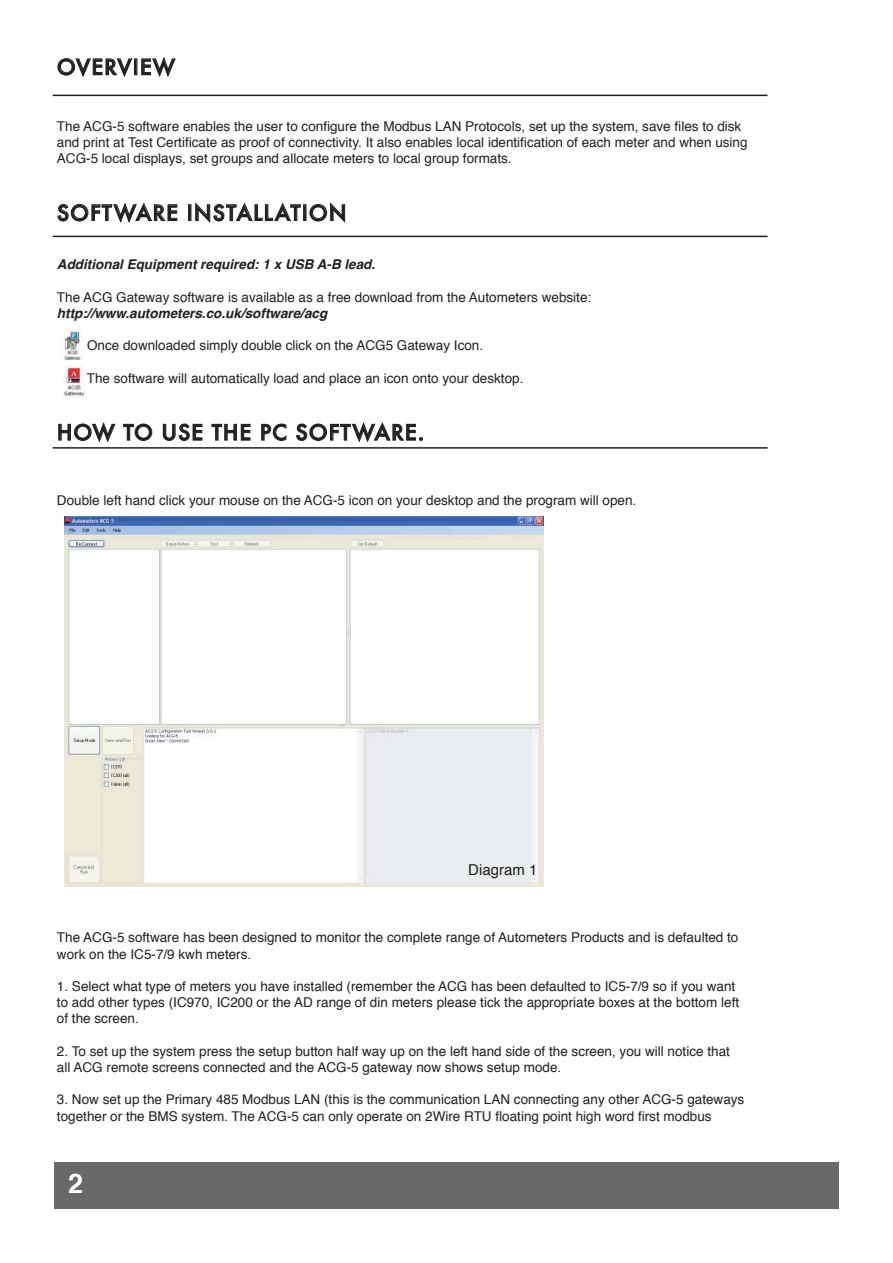
<style>
.page{position:relative;width:893px;height:1263px;background:#fff}
.page>*{position:absolute;margin:0;border:0;box-sizing:border-box;transform-origin:0 0}
.t1{font:700 27px "Helvetica";color:#fff}
.t2{font:500 21px "Futura";letter-spacing:.05em;color:#221f1f}
.t3{font:15px "Helvetica";color:#221f1f}
.t4{font:13.5px/16.2px "Helvetica";color:#221f1f}
.t5{font:italic 700 13.5px "Helvetica";color:#221f1f}
</style>
<div class="page">
<div style="left:54px;top:1162px;width:785px;height:47px;background:#696969"></div>
<svg style="left:58px;top:58px;width:74px;height:19px"></svg>
<div style="left:134px;top:59px;width:3px;height:16px;border:1px solid #221f1f"></div>
<svg style="left:141px;top:57px;width:34px;height:20px"></svg>
<svg style="left:58px;top:203px;width:119px;height:19px"></svg>
<div style="left:188px;top:205px;width:3px;height:16px;border:1px solid #221f1f"></div>
<svg style="left:196px;top:203px;width:105px;height:19px"></svg>
<div style="left:303px;top:205px;width:3px;height:16px;border:1px solid #221f1f"></div>
<svg style="left:310px;top:203px;width:35px;height:19px"></svg>
<svg style="left:59px;top:423px;width:56px;height:19px"></svg>
<svg style="left:123px;top:424px;width:29px;height:17px"></svg>
<svg style="left:163px;top:424px;width:39px;height:17px"></svg>
<svg style="left:212px;top:424px;width:38px;height:16px"></svg>
<svg style="left:261px;top:424px;width:25px;height:17px"></svg>
<svg style="left:296px;top:423px;width:127px;height:19px"></svg>
<hr style="left:53px;top:95px;width:714px;height:1px;background:#221f1f">
<hr style="left:53px;top:236px;width:714px;height:1px;background:#221f1f">
<hr style="left:53px;top:447px;width:714px;height:2px;background:#221f1f">
<img style="left:65px;top:516px;width:478px;height:371px">
<img style="left:63px;top:329px;width:20px;height:30px">
<img style="left:63px;top:365px;width:22px;height:32px">
<h2 class="t2" style="left:57px;top:55px;width:120px">OVERVIEW</h2>
<p class="t4" style="left:57px;top:118px;width:692px">The ACG-5 software enables the user to configure the Modbus LAN Protocols, set up the system, save files to disk and print at Test Certificate as proof of connectivity. It also enables local identification of each meter and when using<br>ACG-5 local displays, set groups and allocate meters to local group formats.</p>
<h2 class="t2" style="left:57px;top:201px;width:291px">SOFTWARE INSTALLATION</h2>
<p class="t5" style="left:57px;top:259px;width:320px">Additional Equipment required: 1 x USB A-B lead.</p>
<p class="t4" style="left:57px;top:289px;width:536px">The ACG Gateway software is available as a free download from the Autometers website:</p>
<p class="t5" style="left:57px;top:308px;width:272px">http://www.autometers.co.uk/software/acg</p>
<p class="t4" style="left:87px;top:338px;width:398px">Once downloaded simply double click on the ACG5 Gateway Icon.</p>
<p class="t4" style="left:87px;top:370px;width:438px">The software will automatically load and place an icon onto your desktop.</p>
<h2 class="t2" style="left:57px;top:421px;width:369px">HOW TO USE THE PC SOFTWARE.</h2>
<p class="t4" style="left:57px;top:492px;width:581px">Double left hand click your mouse on the ACG-5 icon on your desktop and the program will open.</p>
<p class="t3" style="left:468px;top:858px;width:71px">Diagram 1</p>
<p class="t4" style="left:57px;top:930px;width:683px">The ACG-5 software has been designed to monitor the complete range of Autometers Products and is defaulted to work on the IC5-7/9 kwh meters.</p>
<p class="t4" style="left:57px;top:978px;width:684px">1. Select what type of meters you have installed (remember the ACG has been defaulted to IC5-7/9 so if you want to add other types (IC970, IC200 or the AD range of din meters please tick the appropriate boxes at the bottom left of the screen.</p>
<p class="t4" style="left:57px;top:1043px;width:674px">2. To set up the system press the setup button half way up on the left hand side of the screen, you will notice that all ACG remote screens connected and the ACG-5 gateway now shows setup mode.</p>
<p class="t4" style="left:57px;top:1092px;width:689px">3. Now set up the Primary 485 Modbus LAN (this is the communication LAN connecting any other ACG-5 gateways together or the BMS system. The ACG-5 can only operate on 2Wire RTU floating point high word first modbus</p>
<h1 class="t1" style="left:68px;top:1173px;width:17px">2</h1>
</div>
